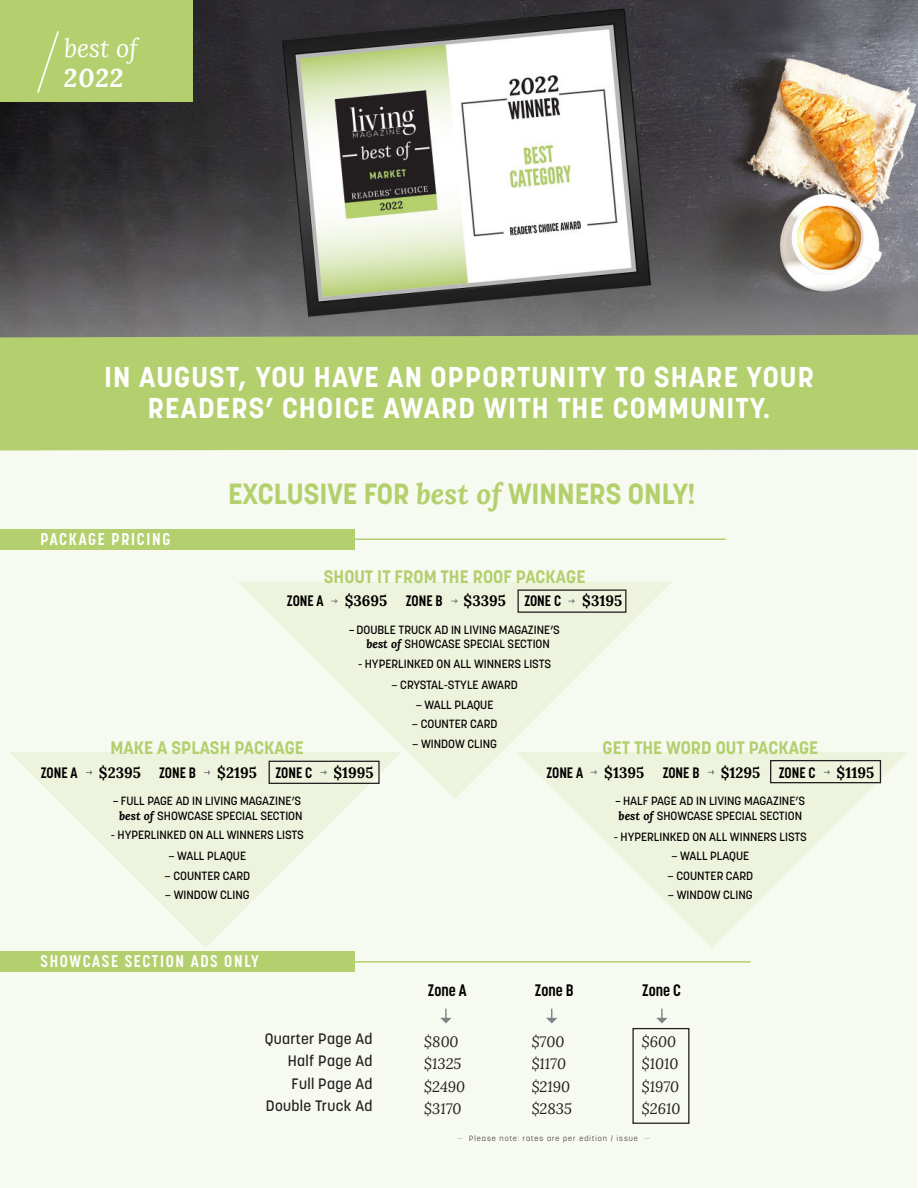
<style>
.page{position:relative;width:918px;height:1188px;background:#fff}
.page>*{position:absolute;margin:0;border:0;box-sizing:border-box;transform-origin:0 0}
.t1{font:700 30.3px "Korolev";color:#fff}
.t2{font:700 28.95px "Korolev";color:#b4d06d}
.t3{font:700 28.5px/31.5px "Korolev";letter-spacing:.04em;color:#fff;text-align:center}
.t4{font:italic 700 25.65px "Lora";color:#fff}
.t5{font:italic 25.5px "Lora";color:#fff}
.t6{font:700 18px "Korolev";color:#b4cf6e}
.t7{font:700 16.8px "Korolev Condensed";letter-spacing:.1em;color:#fff}
.t8{font:700 16.5px "Korolev Condensed";color:#000}
.t9{font:700 15px "Lora";color:#000}
.t10{font:italic 15px/22.5px "Lora";color:#231f20}
.t11{font:500 15px/22.5px "Korolev";letter-spacing:.02em;color:#231f20;text-align:right}
.t12{font:700 15px "Korolev Condensed";color:#000}
.t13{font:500 11.85px/14.2px "Korolev";color:#000;text-align:center}
.t14{font:300 7.5px "Korolev";letter-spacing:.14em;color:#222021}
.s1{font-family:"Lora";font-style:italic}
.s2{font-family:"Korolev Condensed"}
.s3{font-family:"Korolev Condensed";font-weight:700}
.s4{font-family:"Lora";font-weight:700;font-style:italic}
.s5{font-weight:100}
</style>
<div class="page">
<div style="left:0;top:449px;width:917px;height:739px;background:#f7faf0"></div>
<img style="left:0;top:0;width:918px;height:335px">
<div style="left:0;top:335px;width:918px;height:115px;background:#b4cf6e"></div>
<div style="left:0;top:0;width:192px;height:102px;background:#b4cf6e"></div>
<svg style="left:37px;top:31px;width:22px;height:62px"></svg>
<hr style="left:0;top:961px;width:751px;height:2px;background:#b4cf6e">
<div style="left:0;top:951px;width:354px;height:21px;background:#b4cf6e"></div>
<hr style="left:0;top:538px;width:726px;height:2px;background:#b4cf6e">
<div style="left:0;top:529px;width:355px;height:21px;background:#b4cf6e"></div>
<svg style="left:238px;top:582px;width:433px;height:217px;fill:#edf3dc"></svg>
<svg style="left:516px;top:752px;width:392px;height:196px"></svg>
<svg style="left:440px;top:1009px;width:11px;height:14px"></svg>
<svg style="left:546px;top:1009px;width:11px;height:14px"></svg>
<svg style="left:656px;top:1009px;width:11px;height:14px"></svg>
<svg style="left:10px;top:752px;width:392px;height:196px"></svg>
<svg style="left:591px;top:770px;width:6px;height:5px"></svg>
<svg style="left:708px;top:770px;width:7px;height:5px"></svg>
<svg style="left:824px;top:770px;width:6px;height:5px"></svg>
<svg style="left:86px;top:770px;width:7px;height:5px"></svg>
<svg style="left:204px;top:770px;width:7px;height:5px"></svg>
<svg style="left:321px;top:770px;width:6px;height:5px"></svg>
<svg style="left:331px;top:599px;width:7px;height:5px"></svg>
<svg style="left:451px;top:599px;width:7px;height:5px"></svg>
<svg style="left:568px;top:599px;width:7px;height:5px"></svg>
<div style="left:632px;top:1028px;width:57px;height:96px;border:1px solid #231f20"></div>
<div style="left:269px;top:761px;width:111px;height:23px;border:1px solid #231f20"></div>
<div style="left:770px;top:760px;width:111px;height:23px;border:1px solid #231f20"></div>
<div style="left:518px;top:589px;width:108px;height:24px;border:1px solid #231f20"></div>
<h3 class="t5" style="left:64px;top:35px;width:75px">best of</h3>
<h3 class="t4" style="left:64px;top:65px;width:61px">2022</h3>
<h1 class="t1" style="left:68px;top:53px;width:72px">DOCS</h1>
<h3 class="t3" style="left:104px;top:362px;width:711px">IN AUGUST, YOU HAVE AN OPPORTUNITY TO SHARE YOUR<br>READERS’ CHOICE AWARD WITH THE COMMUNITY.</h3>
<h3 class="t7" style="left:40px;top:529px;width:131px">PACKAGE PRICING</h3>
<h2 class="t2" style="left:228px;top:482px;width:469px">EXCLUSIVE FOR <span class="s1">best of</span> WINNERS ONLY!</h2>
<h3 class="t6" style="left:324px;top:569px;width:263px">SHOUT IT FROM THE ROOF PACKAGE</h3>
<p class="t12" style="left:287px;top:593px;width:38px">ZONE A</p>
<p class="t9" style="left:345px;top:594px;width:99px">$3695 <span class="s2">ZONE B</span></p>
<p class="t9" style="left:464px;top:594px;width:99px">$3395 <span class="s2">ZONE C</span></p>
<p class="t9" style="left:582px;top:594px;width:42px">$3195</p>
<p class="t13" style="left:349px;top:624px;width:212px"><span class="s3">–</span> DOUBLE TRUCK AD IN LIVING MAGAZINE’S <span class="s4">best of</span> SHOWCASE SPECIAL SECTION</p>
<p class="t13" style="left:358px;top:658px;width:195px">- HYPERLINKED ON ALL WINNERS LISTS</p>
<p class="t13" style="left:391px;top:679px;width:128px">– CRYSTAL-STYLE AWARD</p>
<p class="t13" style="left:416px;top:698px;width:79px">– WALL PLAQUE</p>
<p class="t13" style="left:412px;top:718px;width:87px">– COUNTER CARD</p>
<p class="t13" style="left:412px;top:737px;width:86px">– WINDOW CLING</p>
<h3 class="t6" style="left:111px;top:741px;width:195px">MAKE A SPLASH PACKAGE</h3>
<h3 class="t6" style="left:603px;top:741px;width:217px">GET THE WORD OUT PACKAGE</h3>
<p class="t12" style="left:41px;top:764px;width:38px">ZONE A</p>
<p class="t9" style="left:99px;top:765px;width:99px">$2395 <span class="s2">ZONE B</span></p>
<p class="t9" style="left:217px;top:765px;width:96px">$2195 <span class="s2">ZONE C</span></p>
<p class="t9" style="left:333px;top:765px;width:42px">$1995</p>
<p class="t13" style="left:113px;top:795px;width:191px"><span class="s3">–</span> FULL PAGE AD IN LIVING MAGAZINE’S <span class="s4">best of</span> SHOWCASE SPECIAL SECTION</p>
<p class="t13" style="left:111px;top:829px;width:195px">- HYPERLINKED ON ALL WINNERS LISTS</p>
<p class="t13" style="left:168px;top:850px;width:79px">– WALL PLAQUE</p>
<p class="t13" style="left:165px;top:869px;width:87px">– COUNTER CARD</p>
<p class="t13" style="left:165px;top:889px;width:86px">– WINDOW CLING</p>
<h3 class="t7" style="left:40px;top:952px;width:220px">SHOWCASE SECTION ADS ONLY</h3>
<p class="t11" style="left:265px;top:1028px;width:109px">Quarter Page Ad<br>Half Page Ad<br>Full Page Ad<br>Double Truck Ad</p>
<p class="t12" style="left:546px;top:764px;width:38px">ZONE A</p>
<p class="t9" style="left:604px;top:765px;width:97px">$1395 <span class="s2">ZONE B</span></p>
<p class="t9" style="left:721px;top:765px;width:96px">$1295 <span class="s2">ZONE C</span></p>
<p class="t9" style="left:837px;top:765px;width:39px">$1195</p>
<p class="t13" style="left:616px;top:795px;width:191px;text-align:left"><span class="s3">–</span> HALF PAGE AD IN LIVING MAGAZINE’S <span class="s4">best of</span> SHOWCASE SPECIAL SECTION</p>
<p class="t13" style="left:614px;top:830px;width:195px">- HYPERLINKED ON ALL WINNERS LISTS</p>
<p class="t13" style="left:671px;top:850px;width:79px">– WALL PLAQUE</p>
<p class="t13" style="left:668px;top:869px;width:87px">– COUNTER CARD</p>
<p class="t13" style="left:668px;top:889px;width:86px">– WINDOW CLING</p>
<h3 class="t8" style="left:428px;top:981px;width:40px">Zone A</h3>
<h3 class="t8" style="left:535px;top:981px;width:40px">Zone B</h3>
<h3 class="t8" style="left:642px;top:981px;width:40px">Zone C</h3>
<p class="t10" style="left:424px;top:1031px;width:42px">$800 $1325 $2490 $3170</p>
<p class="t10" style="left:532px;top:1031px;width:42px">$700 $1170 $2190 $2835</p>
<p class="t10" style="left:642px;top:1031px;width:40px">$600 $1010 $1970 $2610</p>
<p class="t14" style="left:457px;top:1135px;width:194px"><span class="s5">—</span> Please note: rates are per edition / issue <span class="s5">—</span></p>
</div>
